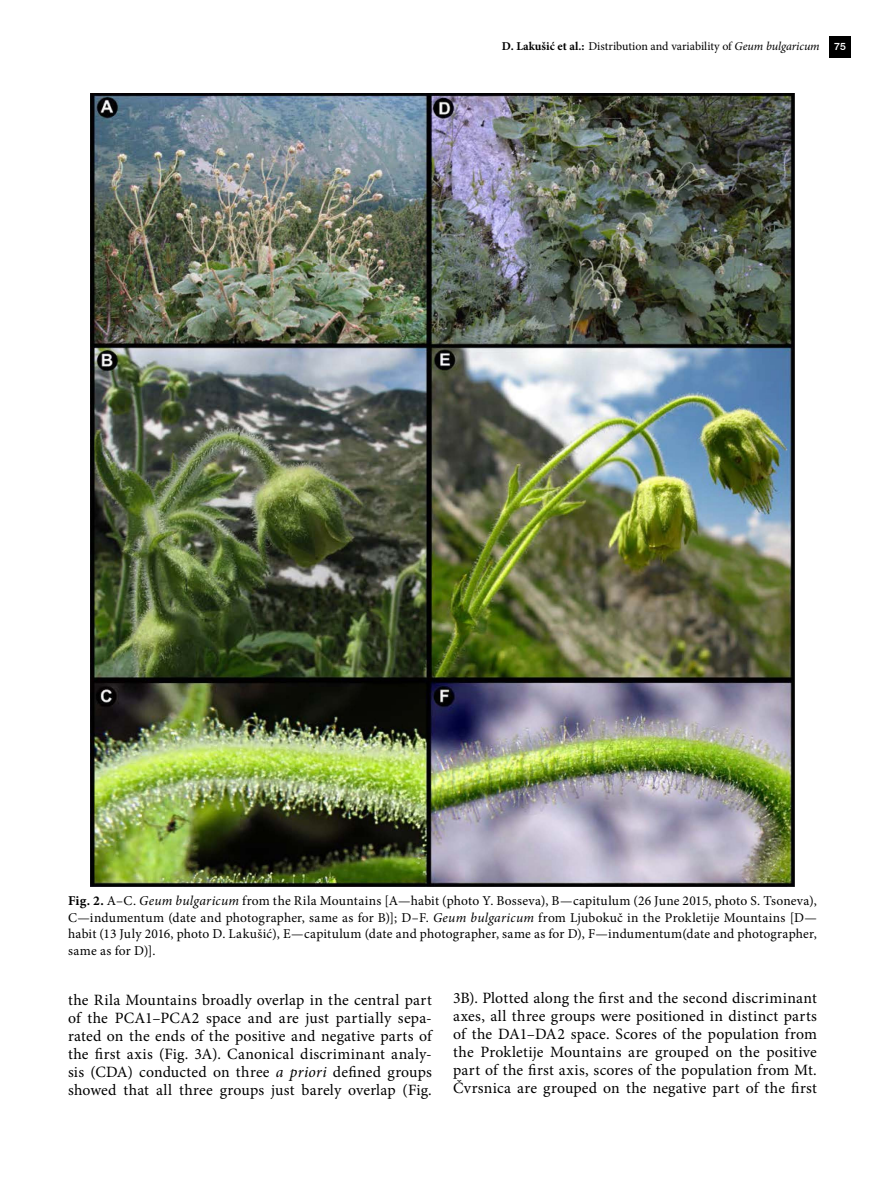
<style>
.page{position:relative;width:885px;height:1191px;background:#fff}
.page>*{position:absolute;margin:0;border:0;box-sizing:border-box;transform-origin:0 0}
.t1{font:15.75px/18px "Minion Pro";letter-spacing:.02em;color:#000;text-align:justify}
.t2{font:13.5px/16.5px "Minion Pro";letter-spacing:.01em;color:#000;text-align:justify}
.t3{font:12px "Minion Pro";letter-spacing:-.005em;color:#000}
.s1{font-weight:700}
.s2{font-style:italic}
.s3{font-family:"Swiss 721 BT";font-weight:500;font-size:10.5px;color:#fff}
</style>
<div class="page">
<div style="left:829px;top:37px;width:21px;height:21px;background:#000"></div>
<img style="left:90px;top:94px;width:704px;height:793px">
<p class="t3" style="left:502px;top:38px;width:345px"><span class="s1">D. Lakušić et al.:</span> Distribution and variability of <span class="s2">Geum bulgaricum</span> <span class="s3">75</span></p>
<p class="t2" style="left:68px;top:892px;width:750px"><span class="s1">Fig. 2.</span> A–C. <span class="s2">Geum bulgaricum</span> from the Rila Mountains [A—habit (photo Y. Bosseva), B—capitulum (26 June 2015, photo S. Tsoneva), C—indumentum (date and photographer, same as for B)]; D–F. <span class="s2">Geum bulgaricum</span> from Ljubokuč in the Prokletije Mountains [D— habit (13 July 2016, photo D. Lakušić), E—capitulum (date and photographer, same as for D), F—indumentum(date and photographer, same as for D)].</p>
<p class="t1" style="left:68px;top:991px;width:365px">the Rila Mountains broadly overlap in the central part of the PCA1–PCA2 space and are just partially sepa&shy;rated on the ends of the positive and negative parts of the first axis (Fig. 3A). Canonical discriminant analy&shy;sis (CDA) conducted on three <span class="s2">a priori</span> defined groups showed that all three groups just barely overlap (Fig.</p>
<p class="t1" style="left:453px;top:989px;width:365px">3B). Plotted along the first and the second discriminant axes, all three groups were positioned in distinct parts of the DA1–DA2 space. Scores of the population from the Prokletije Mountains are grouped on the positive part of the first axis, scores of the population from Mt.<br>Čvrsnica are grouped on the negative part of the first</p>
</div>
